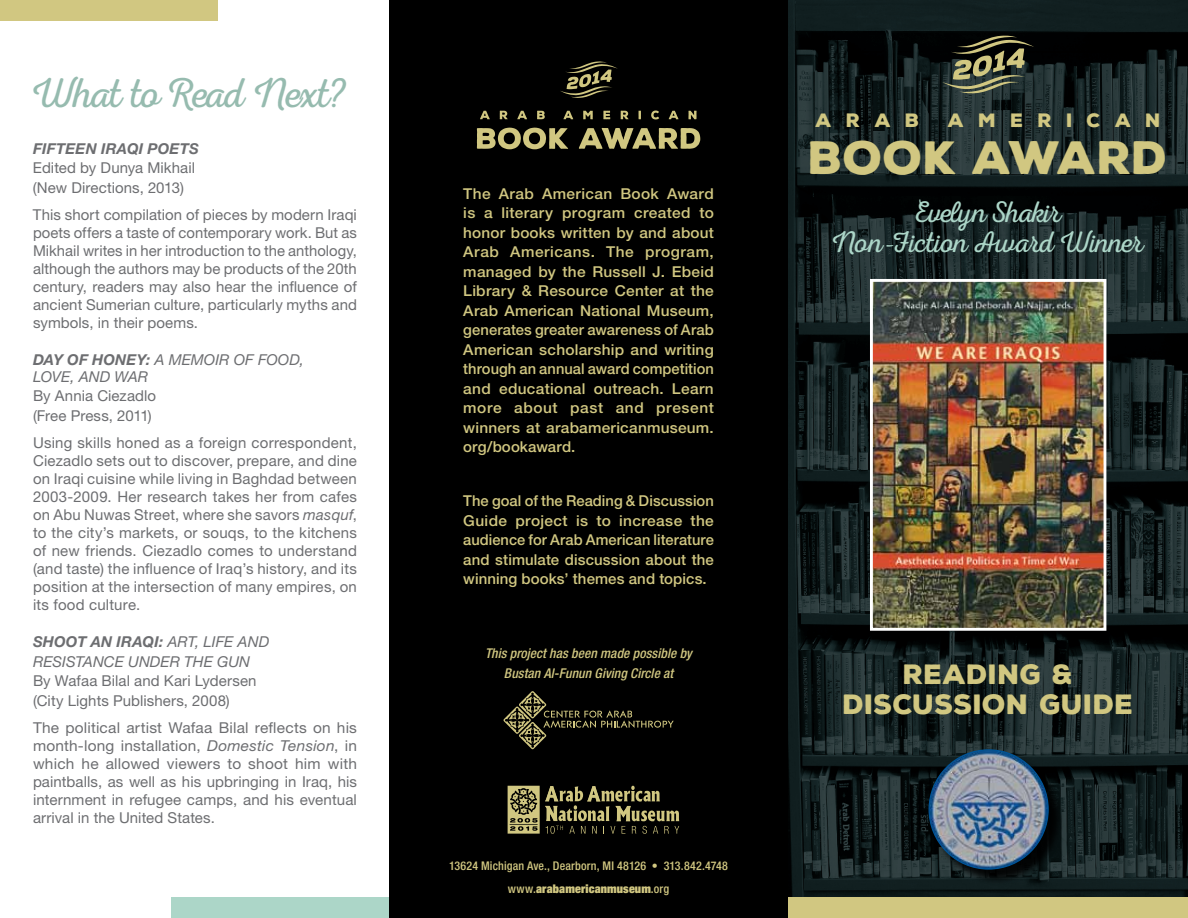
<style>
.page{position:relative;width:1188px;height:918px;background:#fff}
.page>*{position:absolute;margin:0;border:0;box-sizing:border-box;transform-origin:0 0}
.t1{font:900 45.3px "Nexa Rust Sans";letter-spacing:.005em;color:#d1c781}
.t2{font:42px "Nexa Rust Script L 0";letter-spacing:-.025em;color:#96bbaf}
.t3{font:30px/30px "Nexa Rust Script L 0";letter-spacing:-.025em;color:#acd6c8;text-align:center}
.t4{font:900 27px/30px "Nexa Rust Sans";letter-spacing:.005em;color:#d1c781;text-align:center}
.t5{font:900 18.75px "Nexa Rust Sans";letter-spacing:.76em;color:#d1c781}
.t6{font:15px/18px "Helvetica Neue";letter-spacing:.005em;color:#6d6e71}
.t7{font:500 15px/19.5px "Helvetica Neue";letter-spacing:.01em;color:#d1c781;text-align:justify}
.t8{font:italic 15px/16.5px "Helvetica Neue";letter-spacing:.005em;color:#6d6e71}
.t9{font:italic 700 15px "Helvetica Neue";letter-spacing:.015em;color:#6d6e71}
.t10{font:italic 500 condensed 13.5px/19.5px "Helvetica Neue";letter-spacing:.01em;color:#d1c781;text-align:center}
.t11{font:500 condensed 12px/22.5px "Helvetica Neue";letter-spacing:.015em;color:#d1c781;text-align:center}
.s1{font-weight:700}
.s2{font-style:italic}
.s3{font-weight:900;font-stretch:expanded}
.s4{font-family:"Black Jack"}
</style>
<div class="page">
<div style="left:389px;top:0;width:399px;height:918px;background:#000"></div>
<img style="left:788px;top:0;width:400px;height:898px">
<div style="left:0;top:0;width:218px;height:20px;background:#d1c781"></div>
<div style="left:171px;top:898px;width:218px;height:20px;background:#acd6c8"></div>
<div style="left:788px;top:898px;width:400px;height:20px;background:#d1c781"></div>
<svg style="left:508px;top:786px;width:171px;height:48px"></svg>
<img style="left:869px;top:278px;width:239px;height:354px">
<svg style="left:942px;top:35px;width:92px;height:59px;background:#434634"></svg>
<svg style="left:477px;top:128px;width:223px;height:21px"></svg>
<svg style="left:480px;top:111px;width:217px;height:8px"></svg>
<svg style="left:560px;top:61px;width:58px;height:37px"></svg>
<div style="left:931px;top:751px;width:132px;height:134px;background:#000;opacity:.9"></div>
<img style="left:929px;top:750px;width:119px;height:119px;border-radius:60px">
<svg style="left:503px;top:691px;width:171px;height:58px"></svg>
<h2 class="t2" style="left:33px;top:71px;width:315px">What to Read Next?</h2>
<p class="t9" style="left:33px;top:139px;width:168px">FIFTEEN IRAQI POETS</p>
<p class="t6" style="left:33px;top:158px;width:164px;line-height:19.5px">Edited by Dunya Mikhail (New Directions, 2013)</p>
<p class="t6" style="left:33px;top:205px;width:326px;text-align:justify">This short compilation of pieces by modern Iraqi poets offers a taste of contemporary work. But as Mikhail writes in her introduction to the anthology, although the authors may be products of the 20th century, readers may also hear the influence of ancient Sumerian culture, particularly myths and symbols, in their poems.</p>
<p class="t8" style="left:33px;top:351px;width:273px"><span class="s1">DAY OF HONEY:</span> A MEMOIR OF FOOD,<br>LOVE, A ND WA R</p>
<p class="t6" style="left:33px;top:386px;width:125px;line-height:19.5px">By Annia Ciezadlo (Free Press, 2011)</p>
<p class="t6" style="left:33px;top:433px;width:326px;text-align:justify">Using skills honed as a foreign correspondent, Ciezadlo sets out to discover, prepare, and dine on Iraqi cuisine while living in Baghdad between 2003-2009. Her research takes her from cafes on Abu Nuwas Street, where she savors <span class="s2">MASQUF</span>, to the city’s markets, or souqs, to the kitchens of new friends. Ciezadlo comes to understand (and taste) the influence of Iraq’s history, and its position at the intersection of many empires, on its food culture.</p>
<p class="t8" style="left:33px;top:632px;width:238px;line-height:19.5px"><span class="s1">SHOOT AN IRAQI:</span> ART, LIFE AND<br>RESISTANCE UNDER THE GUN</p>
<p class="t6" style="left:33px;top:671px;width:225px;line-height:19.5px">By Wafaa Bilal and Kari Lydersen (City Lights Publishers, 2008)</p>
<p class="t6" style="left:33px;top:718px;width:326px;text-align:justify">The political artist Wafaa Bilal reflects on his month-long installation, <span class="s2">DOMESTIC TENSION</span>, in which he allowed viewers to shoot him with paintballs, as well as his upbringing in Iraq, his internment in refugee camps, and his eventual arrival in the United States.</p>
<p class="t7" style="left:463px;top:183px;width:252px">The Arab American Book Award is a literary program created to honor books written by and about Arab Americans. The program, managed by the Russell J. Ebeid Library &amp; Resource Center at the Arab American National Museum, generates greater awareness of Arab American scholarship and writing through an annual award competition and educational outreach. Learn more about past and present winners at arabamericanmuseum. org/bookaward.</p>
<p class="t7" style="left:463px;top:491px;width:252px">The goal of the Reading &amp; Discussion Guide project is to increase the audience for Arab American literature and stimulate discussion about the winning books’ themes and topics.</p>
<p class="t10" style="left:485px;top:644px;width:208px">This project has been made possible by<br>Bustan Al-Funun Giving Circle at</p>
<p class="t11" style="left:449px;top:855px;width:280px">13624 Michigan Ave., Dearborn, MI 48126 • 313.842.4748 www.<span class="s3">arabamericanmuseum</span>.org</p>
<p class="t5" style="left:815px;top:108px;width:106px">ARAB</p>
<p class="t5" style="left:948px;top:108px;width:215px">AMERICAN</p>
<h1 class="t1" style="left:809px;top:127px;width:361px">BOOK AWARD</h1>
<h3 class="t3" style="left:832px;top:201px;width:313px">Evelyn Shakir<br>Non<span class="s4">-</span>Fiction Award Winner</h3>
<h3 class="t4" style="left:843px;top:660px;width:292px">READING &amp;<br>DISCUSSION GUIDE</h3>
</div>
